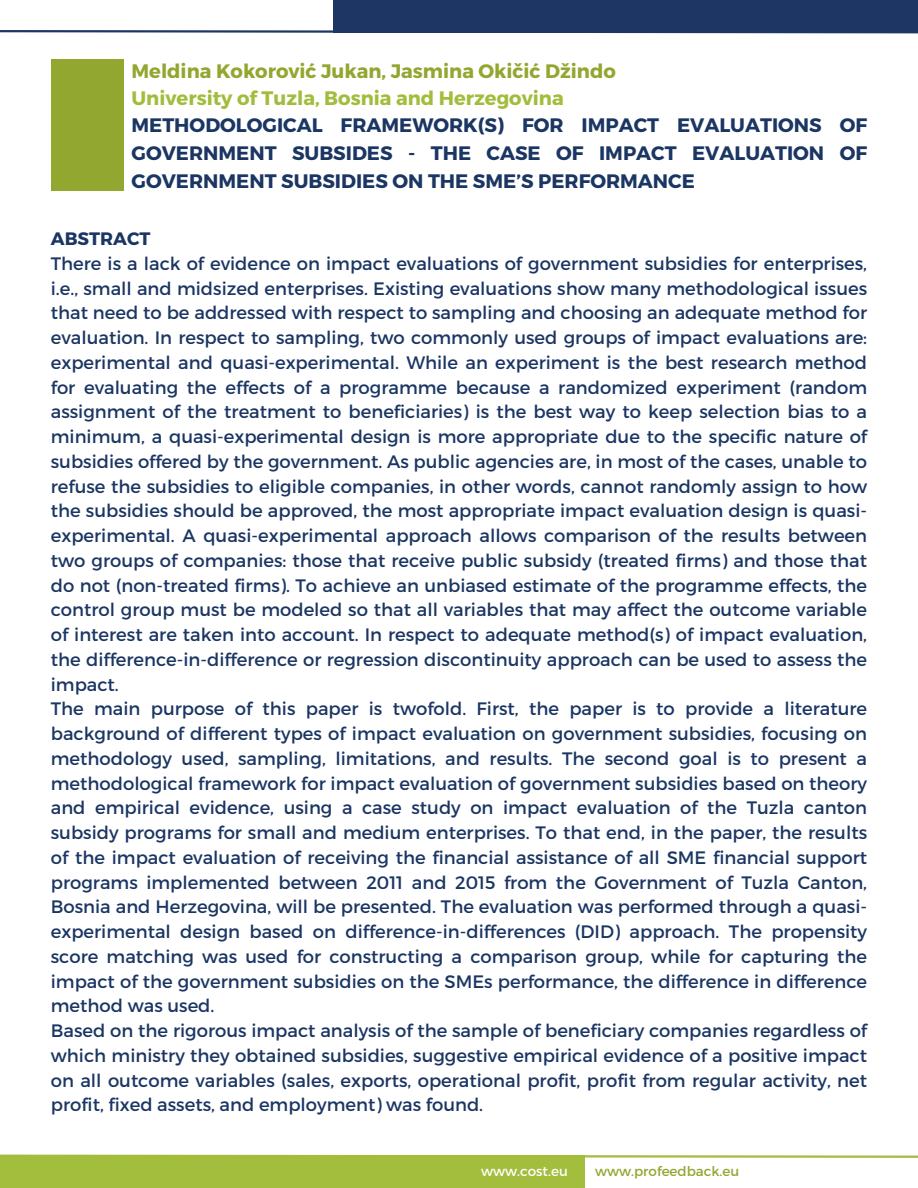
<style>
.page{position:relative;width:918px;height:1188px;background:#fff}
.page>*{position:absolute;margin:0;border:0;box-sizing:border-box;transform-origin:0 0}
.t1{font:700 19.5px/27.6px "Montserrat";color:#1b3663}
.t2{font:18px/24.8px "Montserrat";color:#1b3663}
.t3{font:13.5px "Montserrat";color:#92a730}
.t4{font:13.5px "Montserrat";color:#fff}
.s1{color:#92a730}
.s2{color:#a2bc3c}
.s3{font-weight:700}
</style>
<div class="page">
<div style="left:0;top:1156px;width:584px;height:32px;background:#a3bd3c"></div>
<svg style="left:0;top:1154px;width:918px;height:5px"></svg>
<div style="left:334px;top:0;width:584px;height:32px;background:#1d3663"></div>
<svg style="left:0;top:29px;width:918px;height:5px"></svg>
<div style="left:51px;top:59px;width:72px;height:132px;background:#92a730"></div>
<p class="t1" style="left:132px;top:56px;width:737px"><span class="s1">Meldina Kokorović Jukan, Jasmina Okičić Džindo<br></span><span class="s2">University of Tuzla, Bosnia and Herzegovina<br></span>METHODOLOGICAL FRAMEWORK(S) FOR IMPACT EVALUATIONS OF GOVERNMENT SUBSIDES - THE CASE OF IMPACT EVALUATION OF GOVERNMENT SUBSIDIES ON THE SME’S PERFORMANCE</p>
<h1 class="t2" style="left:51px;top:225px;width:818px"><span class="s3">ABSTRACT<br></span>There is a lack of evidence on impact evaluations of government subsidies for enterprises, i.e., small and midsized enterprises. Existing evaluations show many methodological issues that need to be addressed with respect to sampling and choosing an adequate method for evaluation. In respect to sampling, two commonly used groups of impact evaluations are: experimental and quasi-experimental. While an experiment is the best research method for evaluating the effects of a programme because a randomized experiment (random assignment of the treatment to beneficiaries) is the best way to keep selection bias to a minimum, a quasi-experimental design is more appropriate due to the specific nature of subsidies offered by the government. As public agencies are, in most of the cases, unable to refuse the subsidies to eligible companies, in other words, cannot randomly assign to how the subsidies should be approved, the most appropriate impact evaluation design is quasi&shy;experimental. A quasi-experimental approach allows comparison of the results between two groups of companies: those that receive public subsidy (treated firms) and those that do not (non-treated firms). To achieve an unbiased estimate of the programme effects, the control group must be modeled so that all variables that may affect the outcome variable of interest are taken into account. In respect to adequate method(s) of impact evaluation, the difference-in-difference or regression discontinuity approach can be used to assess the impact.<br>The main purpose of this paper is twofold. First, the paper is to provide a literature background of different types of impact evaluation on government subsidies, focusing on methodology used, sampling, limitations, and results. The second goal is to present a methodological framework for impact evaluation of government subsidies based on theory and empirical evidence, using a case study on impact evaluation of the Tuzla canton subsidy programs for small and medium enterprises. To that end, in the paper, the results of the impact evaluation of receiving the financial assistance of all SME financial support programs implemented between 2011 and 2015 from the Government of Tuzla Canton, Bosnia and Herzegovina, will be presented. The evaluation was performed through a quasi&shy;experimental design based on difference-in-differences (DID) approach. The propensity score matching was used for constructing a comparison group, while for capturing the impact of the government subsidies on the SMEs performance, the difference in difference method was used.<br>Based on the rigorous impact analysis of the sample of beneficiary companies regardless of which ministry they obtained subsidies, suggestive empirical evidence of a positive impact on all outcome variables (sales, exports, operational profit, profit from regular activity, net profit, fixed assets, and employment) was found.</h1>
<h2 class="t4" style="left:481px;top:1163px;width:88px">www.cost.eu</h2>
<p class="t3" style="left:595px;top:1163px;width:146px">www.profeedback.eu</p>
</div>
